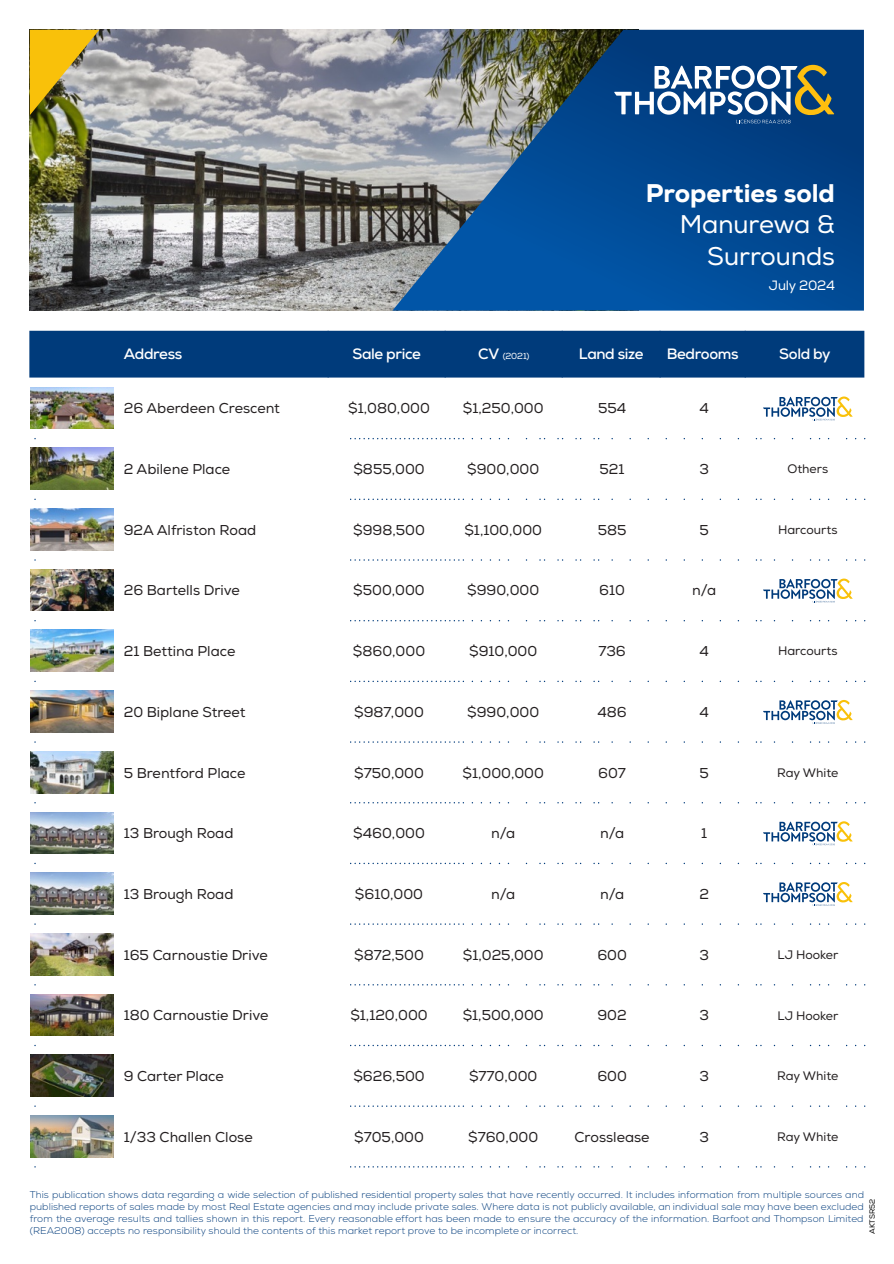
<style>
.page{position:relative;width:894px;height:1264px;background:#fff}
.page>*{position:absolute;margin:0;border:0;box-sizing:border-box;transform-origin:0 0}
.t1{font:25.5px/31.5px "Nexa";letter-spacing:-.005em;color:#fff;text-align:right}
.t2{font:800 25.5px "Nexa";color:#fff}
.t3{font:700 15px "Nexa";letter-spacing:-.025em;color:#fff}
.t4{font:14.25px "Nexa";color:#231f20}
.t5{font:13.5px "Nexa";letter-spacing:-.015em;color:#fff}
.t6{font:12.3px "Nexa";color:#231f20}
.t7{font:300 9.75px/12px "Nexa";letter-spacing:.005em;color:#003b7b;text-align:justify}
.t8{font:8.7px "Nexa";color:#fff}
.t9{font:7.5px "Nexa";color:#000}
.s1{font-weight:700;font-size:15px}
</style>
<div class="page">
<img style="left:30px;top:30px;width:362px;height:280px">
<img style="left:30px;top:30px;width:69px;height:85px">
<svg style="left:392px;top:30px;width:471px;height:280px;background:#24598d"></svg>
<div style="left:29px;top:331px;width:835px;height:46px;background:#003b7b"></div>
<hr style="left:328px;top:331px;width:1px;height:46px;background:#003b7b">
<hr style="left:445px;top:331px;width:1px;height:46px;background:#003b7b">
<hr style="left:561px;top:331px;width:1px;height:46px;background:#003b7b">
<hr style="left:659px;top:331px;width:1px;height:46px;background:#003b7b">
<hr style="left:744px;top:331px;width:1px;height:46px;background:#003b7b">
<svg style="left:614px;top:65px;width:220px;height:58px"></svg>
<svg style="left:763px;top:396px;width:89px;height:24px"></svg>
<svg style="left:35px;top:438px;width:830px;height:1px"></svg>
<img style="left:31px;top:387px;width:82px;height:42px">
<svg style="left:35px;top:498px;width:830px;height:2px"></svg>
<img style="left:31px;top:448px;width:82px;height:41px">
<svg style="left:35px;top:559px;width:830px;height:1px"></svg>
<img style="left:31px;top:508px;width:82px;height:42px">
<svg style="left:763px;top:578px;width:89px;height:24px"></svg>
<svg style="left:35px;top:620px;width:830px;height:1px"></svg>
<img style="left:31px;top:569px;width:82px;height:42px">
<svg style="left:35px;top:680px;width:830px;height:2px"></svg>
<img style="left:31px;top:629px;width:82px;height:42px">
<svg style="left:763px;top:700px;width:89px;height:23px"></svg>
<svg style="left:35px;top:741px;width:830px;height:1px"></svg>
<img style="left:31px;top:690px;width:82px;height:42px">
<svg style="left:35px;top:802px;width:830px;height:1px"></svg>
<img style="left:31px;top:751px;width:82px;height:41px">
<svg style="left:763px;top:821px;width:89px;height:24px"></svg>
<svg style="left:35px;top:862px;width:830px;height:2px"></svg>
<img style="left:31px;top:812px;width:82px;height:41px">
<svg style="left:763px;top:882px;width:89px;height:23px"></svg>
<svg style="left:35px;top:923px;width:830px;height:1px"></svg>
<img style="left:31px;top:872px;width:82px;height:42px">
<svg style="left:35px;top:984px;width:830px;height:1px"></svg>
<img style="left:31px;top:933px;width:82px;height:41px">
<svg style="left:35px;top:1044px;width:830px;height:1px"></svg>
<img style="left:31px;top:994px;width:82px;height:41px">
<svg style="left:35px;top:1105px;width:830px;height:1px"></svg>
<img style="left:31px;top:1054px;width:82px;height:42px">
<svg style="left:35px;top:1166px;width:830px;height:1px"></svg>
<img style="left:31px;top:1115px;width:82px;height:41px">
<h1 class="t2" style="left:645px;top:177px;width:190px">Properties sold</h1>
<h1 class="t1" style="left:679px;top:209px;width:157px">Manurewa &amp;<br>Surrounds</h1>
<h3 class="t5" style="left:768px;top:277px;width:67px">July 2024</h3>
<h2 class="t3" style="left:124px;top:344px;width:60px">Address</h2>
<h2 class="t3" style="left:352px;top:344px;width:70px">Sale price</h2>
<p class="t8" style="left:478px;top:350px;width:53px"><span class="s1">CV</span> (2021)</p>
<h2 class="t3" style="left:578px;top:344px;width:66px">Land size</h2>
<h2 class="t3" style="left:666px;top:344px;width:73px">Bedrooms</h2>
<h2 class="t3" style="left:779px;top:344px;width:53px">Sold by</h2>
<h3 class="t4" style="left:124px;top:400px;width:157px">26 Aberdeen Crescent</h3>
<h3 class="t4" style="left:348px;top:400px;width:83px">$1,080,000</h3>
<h3 class="t4" style="left:462px;top:400px;width:82px">$1,250,000</h3>
<h3 class="t4" style="left:597px;top:400px;width:30px">554</h3>
<h3 class="t4" style="left:699px;top:400px;width:11px">4</h3>
<h3 class="t4" style="left:124px;top:460px;width:108px">2 Abilene Place</h3>
<h3 class="t4" style="left:353px;top:460px;width:73px">$855,000</h3>
<h3 class="t4" style="left:467px;top:460px;width:73px">$900,000</h3>
<h3 class="t4" style="left:599px;top:460px;width:27px">521</h3>
<h3 class="t4" style="left:699px;top:460px;width:11px">3</h3>
<p class="t6" style="left:787px;top:461px;width:42px">Others</p>
<h3 class="t4" style="left:124px;top:521px;width:134px">92A Alfriston Road</h3>
<h3 class="t4" style="left:353px;top:521px;width:73px">$998,500</h3>
<h3 class="t4" style="left:464px;top:521px;width:79px">$1,100,000</h3>
<h3 class="t4" style="left:597px;top:521px;width:30px">585</h3>
<h3 class="t4" style="left:699px;top:521px;width:11px">5</h3>
<p class="t6" style="left:777px;top:522px;width:61px">Harcourts</p>
<h3 class="t4" style="left:124px;top:582px;width:118px">26 Bartells Drive</h3>
<h3 class="t4" style="left:353px;top:582px;width:73px">$500,000</h3>
<h3 class="t4" style="left:467px;top:582px;width:73px">$990,000</h3>
<h3 class="t4" style="left:599px;top:582px;width:27px">610</h3>
<h3 class="t4" style="left:692px;top:582px;width:26px">n/a</h3>
<h3 class="t4" style="left:124px;top:642px;width:113px">21 Bettina Place</h3>
<h3 class="t4" style="left:353px;top:642px;width:74px">$860,000</h3>
<h3 class="t4" style="left:469px;top:642px;width:70px">$910,000</h3>
<h3 class="t4" style="left:598px;top:642px;width:29px">736</h3>
<h3 class="t4" style="left:699px;top:642px;width:11px">4</h3>
<p class="t6" style="left:777px;top:643px;width:61px">Harcourts</p>
<h3 class="t4" style="left:124px;top:703px;width:123px">20 Biplane Street</h3>
<h3 class="t4" style="left:354px;top:703px;width:71px">$987,000</h3>
<h3 class="t4" style="left:467px;top:703px;width:73px">$990,000</h3>
<h3 class="t4" style="left:597px;top:703px;width:31px">486</h3>
<h3 class="t4" style="left:699px;top:703px;width:11px">4</h3>
<h3 class="t4" style="left:124px;top:764px;width:123px">5 Brentford Place</h3>
<h3 class="t4" style="left:354px;top:764px;width:71px">$750,000</h3>
<h3 class="t4" style="left:462px;top:764px;width:83px">$1,000,000</h3>
<h3 class="t4" style="left:598px;top:764px;width:29px">607</h3>
<h3 class="t4" style="left:699px;top:764px;width:11px">5</h3>
<p class="t6" style="left:776px;top:765px;width:63px">Ray White</p>
<h3 class="t4" style="left:124px;top:824px;width:111px">13 Brough Road</h3>
<h3 class="t4" style="left:353px;top:824px;width:73px">$460,000</h3>
<h3 class="t4" style="left:491px;top:824px;width:26px">n/a</h3>
<h3 class="t4" style="left:599px;top:824px;width:26px">n/a</h3>
<h3 class="t4" style="left:701px;top:824px;width:8px">1</h3>
<h3 class="t4" style="left:124px;top:885px;width:111px">13 Brough Road</h3>
<h3 class="t4" style="left:355px;top:885px;width:70px">$610,000</h3>
<h3 class="t4" style="left:491px;top:885px;width:26px">n/a</h3>
<h3 class="t4" style="left:599px;top:885px;width:26px">n/a</h3>
<h3 class="t4" style="left:699px;top:885px;width:11px">2</h3>
<h3 class="t4" style="left:124px;top:945px;width:145px">165 Carnoustie Drive</h3>
<h3 class="t4" style="left:354px;top:945px;width:71px">$872,500</h3>
<h3 class="t4" style="left:462px;top:945px;width:82px">$1,025,000</h3>
<h3 class="t4" style="left:597px;top:945px;width:31px">600</h3>
<h3 class="t4" style="left:699px;top:945px;width:11px">3</h3>
<p class="t6" style="left:777px;top:947px;width:62px">LJ Hooker</p>
<h3 class="t4" style="left:124px;top:1006px;width:146px">180 Carnoustie Drive</h3>
<h3 class="t4" style="left:350px;top:1006px;width:79px">$1,120,000</h3>
<h3 class="t4" style="left:462px;top:1006px;width:82px">$1,500,000</h3>
<h3 class="t4" style="left:597px;top:1006px;width:31px">902</h3>
<h3 class="t4" style="left:699px;top:1006px;width:11px">3</h3>
<p class="t6" style="left:777px;top:1007px;width:62px">LJ Hooker</p>
<h3 class="t4" style="left:124px;top:1067px;width:101px">9 Carter Place</h3>
<h3 class="t4" style="left:353px;top:1067px;width:73px">$626,500</h3>
<h3 class="t4" style="left:469px;top:1067px;width:70px">$770,000</h3>
<h3 class="t4" style="left:597px;top:1067px;width:31px">600</h3>
<h3 class="t4" style="left:699px;top:1067px;width:11px">3</h3>
<p class="t6" style="left:776px;top:1068px;width:63px">Ray White</p>
<h3 class="t4" style="left:124px;top:1127px;width:130px">1/33 Challen Close</h3>
<h3 class="t4" style="left:354px;top:1127px;width:71px">$705,000</h3>
<h3 class="t4" style="left:468px;top:1127px;width:72px">$760,000</h3>
<h3 class="t4" style="left:574px;top:1127px;width:77px">Crosslease</h3>
<h3 class="t4" style="left:699px;top:1127px;width:11px">3</h3>
<p class="t6" style="left:776px;top:1129px;width:63px">Ray White</p>
<p class="t7" style="left:30px;top:1188px;width:835px">This publication shows data regarding a wide selection of published residential property sales that have recently occurred. It includes information from multiple sources and published reports of sales made by most Real Estate agencies and may include private sales. Where data is not publicly available, an individual sale may have been excluded from the average results and tallies shown in this report. Every reasonable effort has been made to ensure the accuracy of the information. Barfoot and Thompson Limited (REA2008) accepts no responsibility should the contents of this market report prove to be incomplete or incorrect.</p>
<p class="t9" style="left:867px;top:1233px;width:37px;rotate:-90deg">AKTSR52</p>
</div>
